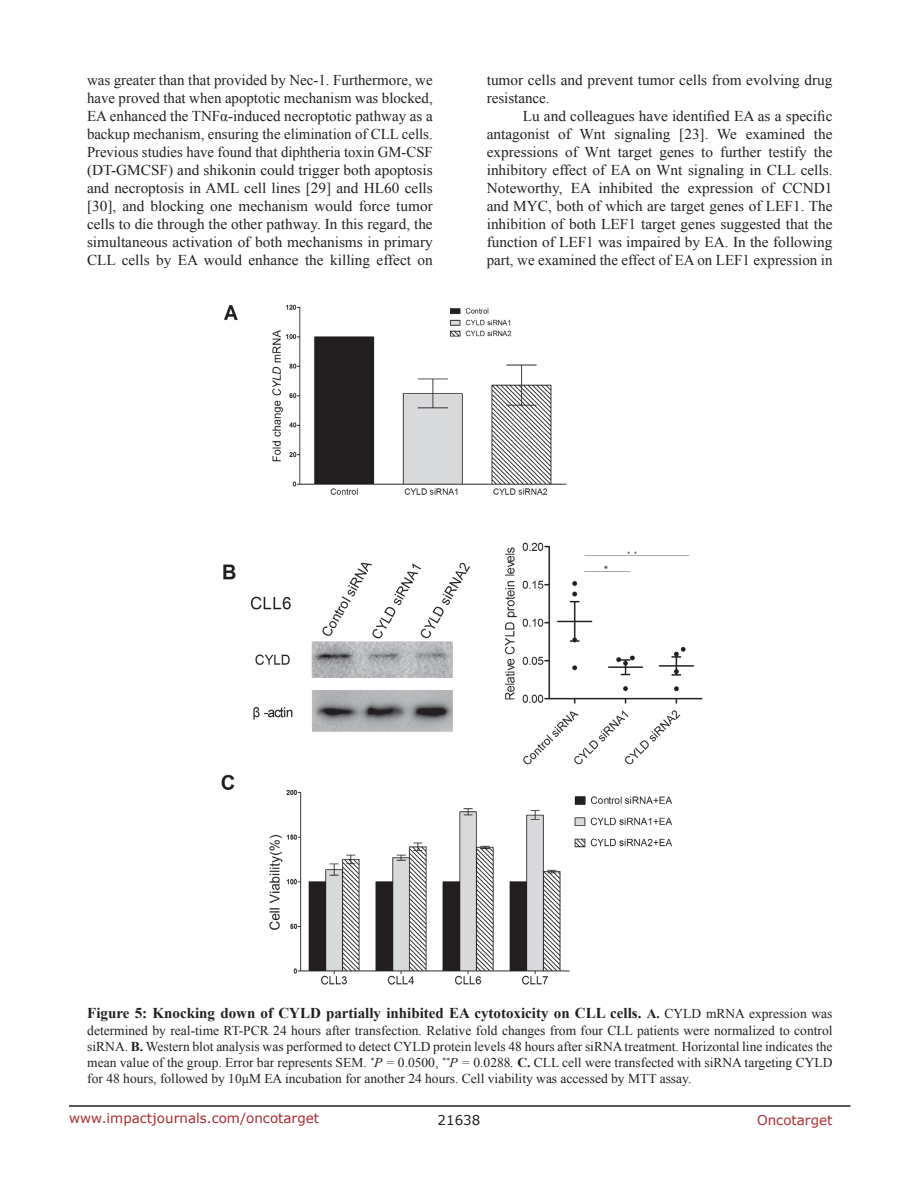
<style>
.page{position:relative;width:918px;height:1188px;background:#fff}
.page>*{position:absolute;margin:0;border:0;box-sizing:border-box;transform-origin:0 0}
.BodyText{font:15px/18px "Times New Roman";color:#221f22;text-align:justify}
.FigureText{font:700 15px "Times New Roman";color:#221f22}
.FigureText-2{font:13.5px/16.2px "Times New Roman";color:#221f22;text-align:justify}
.t1{font:13.5px "Verdana";color:#ac2b31}
.t2{font:13.5px "Verdana";color:#221f22}
.s1{font-size:13.5px}
.s2{font-weight:400;font-size:13.5px}
.s3{font-weight:700}
.s4{font-style:italic}
</style>
<div class="page">
<hr style="left:69px;top:1105px;width:781px;height:2px;background:#231f20">
<img style="left:221px;top:304px;width:482px;height:681px">
<p class="BodyText" style="left:87px;top:71px;width:347px">was greater than that provided by Nec-1. Furthermore, we have proved that when apoptotic mechanism was blocked, EA enhanced the TNFα-induced necroptotic pathway as a backup mechanism, ensuring the elimination of CLL cells.<br>Previous studies have found that diphtheria toxin GM-CSF (DT-GMCSF) and shikonin could trigger both apoptosis and necroptosis in AML cell lines [29] and HL60 cells [30], and blocking one mechanism would force tumor cells to die through the other pathway. In this regard, the simultaneous activation of both mechanisms in primary CLL cells by EA would enhance the killing effect on</p>
<p class="BodyText" style="left:487px;top:71px;width:347px">tumor cells and prevent tumor cells from evolving drug resistance.</p>
<p class="BodyText" style="left:487px;top:107px;width:347px;text-indent:36px">Lu and colleagues have identified EA as a specific antagonist of Wnt signaling [23]. We examined the expressions of Wnt target genes to further testify the inhibitory effect of EA on Wnt signaling in CLL cells.<br>Noteworthy, EA inhibited the expression of CCND1 and MYC, both of which are target genes of LEF1. The inhibition of both LEF1 target genes suggested that the function of LEF1 was impaired by EA. In the following part, we examined the effect of EA on LEF1 expression in</p>
<p class="FigureText" style="left:87px;top:1003px;width:747px">Figure 5: Knocking down of CYLD partially inhibited EA cytotoxicity on CLL cells. <span class="s1">A.</span> <span class="s2">CYLD mRNA expression was</span></p>
<p class="FigureText-2" style="left:87px;top:1022px;width:747px">determined by real-time RT-PCR 24 hours after transfection. Relative fold changes from four CLL patients were normalized to control siRNA. <span class="s3">B.</span> Western blot analysis was performed to detect CYLD protein levels 48 hours after siRNA treatment. Horizontal line indicates the mean value of the group. Error bar represents SEM. <sup>*</sup><span class="s4">P =</span> 0.0500, <sup>**</sup><span class="s4">P =</span> 0.0288<span class="s4">.</span> <span class="s3">C.</span> CLL cell were transfected with siRNA targeting CYLD for 48 hours, followed by 10μM EA incubation for another 24 hours. Cell viability was accessed by MTT assay.</p>
<p class="t1" style="left:69px;top:1109px;width:252px">www.impactjournals.com/oncotarget</p>
<p class="t2" style="left:438px;top:1111px;width:44px">21638</p>
<p class="t1" style="left:757px;top:1111px;width:77px">Oncotarget</p>
</div>
